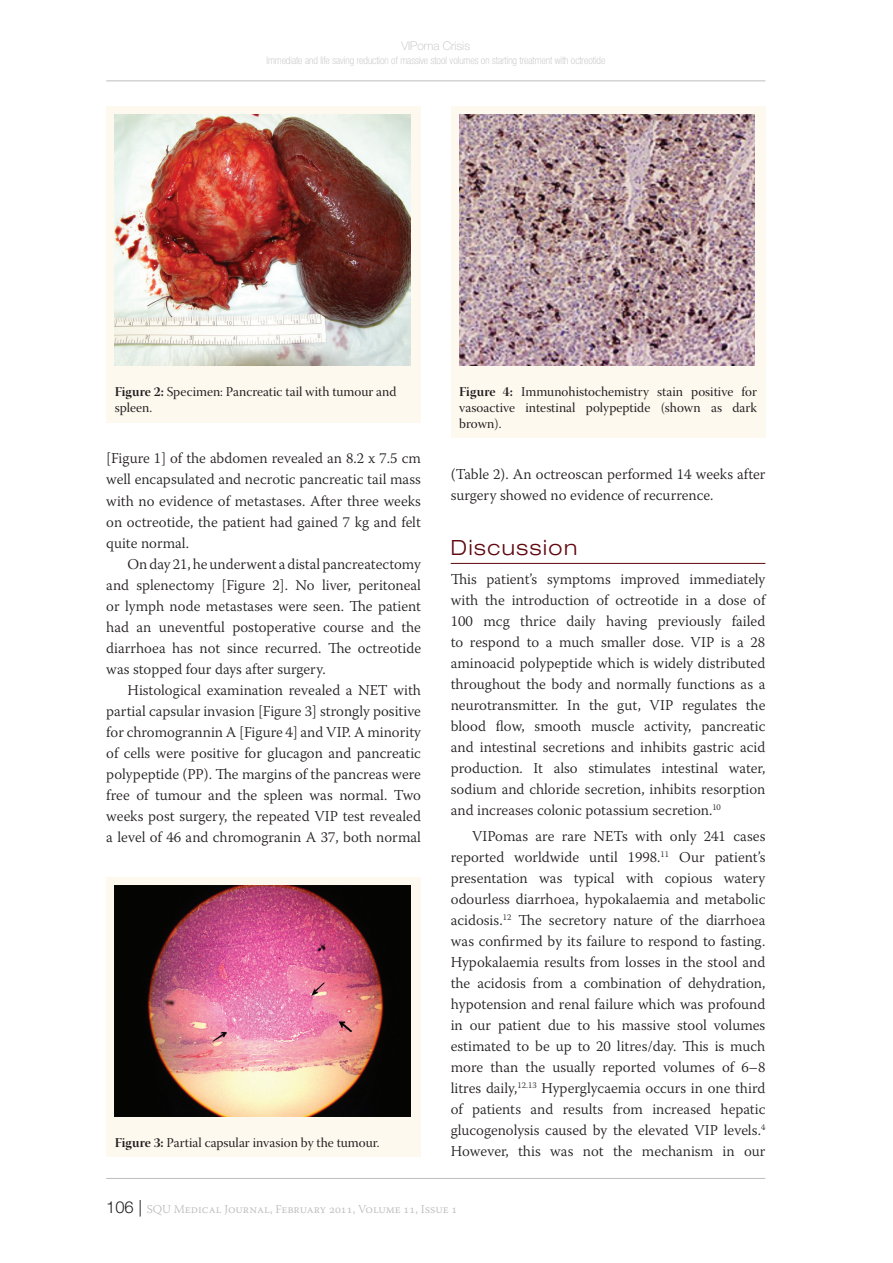
<style>
.page{position:relative;width:893px;height:1263px;background:#fff}
.page>*{position:absolute;margin:0;border:0;box-sizing:border-box;transform-origin:0 0}
.Heading1{font:300 expanded 21px "Helvetica Neue LT Pro";letter-spacing:.075em;color:#60080e}
.Text_Para_2{font:300 15px/21px "Warnock Pro";color:#231f20;text-align:justify}
.Text_Para_1{font:300 15px/21px "Warnock Pro";letter-spacing:.005em;color:#231f20;text-align:justify}
.Figures{font:13.5px/15.8px "Warnock Pro Subh";color:#231f20}
.Footer_Right{font:300 12px "Warnock Pro";color:#bcbdc0}
.t1{font:100 12px "Helvetica Neue LT Pro";color:#bcbdc0}
.t2{font:100 condensed 10.5px "Helvetica Neue LT Pro";color:#bcbdc0}
.s1{font-family:"Warnock Pro Bold Disp"}
.s2{font-family:"Helvetica Neue LT Pro";font-size:16.5px;color:#231f20}
</style>
<div class="page">
<hr style="left:106px;top:81px;width:659px;height:1px;background:#bcbdc0">
<hr style="left:106px;top:1178px;width:659px;height:1px;background:#bcbdc0">
<hr style="left:451px;top:563px;width:314px;height:1px;background:#60080e">
<div style="left:106px;top:106px;width:315px;height:317px;background:#fef9ef"></div>
<img style="left:115px;top:115px;width:295px;height:251px">
<div style="left:106px;top:877px;width:315px;height:280px;background:#fef9ef"></div>
<img style="left:115px;top:885px;width:295px;height:232px">
<div style="left:451px;top:106px;width:314px;height:332px;background:#fef9ef"></div>
<img style="left:459px;top:115px;width:296px;height:251px">
<p class="t1" style="left:402px;top:39px;width:70px">VIPoma Crisis</p>
<p class="t2" style="left:266px;top:54px;width:340px">Immediate and life saving reduction of massive stool volumes on starting treatment with octreotide</p>
<p class="Figures" style="left:115px;top:386px;width:283px"><span class="s1">Figure 2:</span> Specimen: Pancreatic tail with tumour and spleen.</p>
<p class="Text_Para_2" style="left:106px;top:448px;width:316px">[Figure 1] of the abdomen revealed an 8.2 x 7.5 cm well encapsulated and necrotic pancreatic tail mass with no evidence of metastases. After three weeks on octreotide, the patient had gained 7 kg and felt quite normal.</p>
<p class="Text_Para_2" style="left:106px;top:553px;width:316px;text-indent:21px">On day 21, he underwent a distal pancreatectomy and splenectomy [Figure 2]. No liver, peritoneal or lymph node metastases were seen. The patient had an uneventful postoperative course and the diarrhoea has not since recurred. The octreotide was stopped four days after surgery.</p>
<p class="Text_Para_2" style="left:106px;top:679px;width:316px;text-indent:21px">Histological examination revealed a NET with partial capsular invasion [Figure 3] strongly positive for chromogrannin A [Figure 4] and VIP. A minority of cells were positive for glucagon and pancreatic polypeptide (PP). The margins of the pancreas were free of tumour and the spleen was normal. Two weeks post surgery, the repeated VIP test revealed a level of 46 and chromogranin A 37, both normal</p>
<p class="Figures" style="left:115px;top:1137px;width:266px"><span class="s1">Figure 3:</span> Partial capsular invasion by the tumour.</p>
<p class="Figures" style="left:459px;top:386px;width:299px;text-align:justify"><span class="s1">Figure 4:</span> Immunohistochemistry stain positive for vasoactive intestinal polypeptide (shown as dark brown).</p>
<p class="Text_Para_2" style="left:451px;top:463px;width:316px">(Table 2). An octreoscan performed 14 weeks after surgery showed no evidence of recurrence.</p>
<p class="Heading1" style="left:451px;top:535px;width:128px">Discussion</p>
<p class="Text_Para_1" style="left:451px;top:569px;width:316px">This patient’s symptoms improved immediately with the introduction of octreotide in a dose of 100 mcg thrice daily having previously failed to respond to a much smaller dose. VIP is a 28 aminoacid polypeptide which is widely distributed throughout the body and normally functions as a neurotransmitter. In the gut, VIP regulates the blood flow, smooth muscle activity, pancreatic and intestinal secretions and inhibits gastric acid production. It also stimulates intestinal water, sodium and chloride secretion, inhibits resorption and increases colonic potassium secretion.<sup>10</sup></p>
<p class="Text_Para_2" style="left:451px;top:825px;width:316px;text-indent:21px">VIPomas are rare NETs with only 241 cases reported worldwide until 1998.<sup>11</sup> Our patient’s presentation was typical with copious watery odourless diarrhoea, hypokalaemia and metabolic acidosis.<sup>12</sup> The secretory nature of the diarrhoea was confirmed by its failure to respond to fasting.<br>Hypokalaemia results from losses in the stool and the acidosis from a combination of dehydration, hypotension and renal failure which was profound in our patient due to his massive stool volumes estimated to be up to 20 litres/day. This is much more than the usually reported volumes of 6–8 litres daily,<sup>12.13</sup> Hyperglycaemia occurs in one third of patients and results from increased hepatic glucogenolysis caused by the elevated VIP levels.<sup>4<br></sup>However, this was not the mechanism in our</p>
<p class="Footer_Right" style="left:106px;top:1201px;width:353px"><span class="s2">106 |</span> SQU Medical Journal, February 2011, Volume 11, Issue 1</p>
</div>
